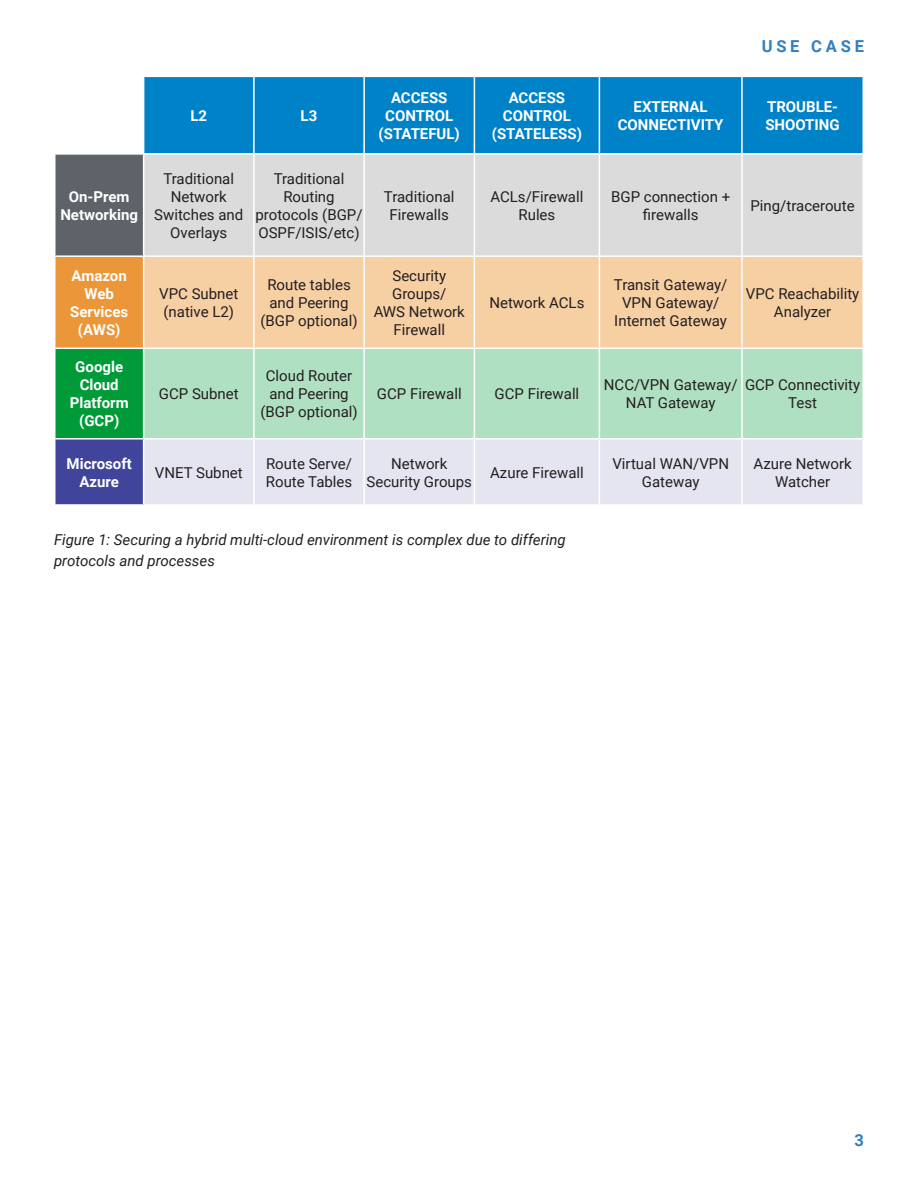
<style>
.page{position:relative;width:918px;height:1188px;background:#fff}
.page>*{position:absolute;margin:0;border:0;box-sizing:border-box;transform-origin:0 0}
.t1{font:700 16.5px "Roboto";letter-spacing:.23em;color:#307fc3}
.t2{font:15px/18px "Roboto";color:#231f20;text-align:center}
.t3{font:700 15px/18px "Roboto";color:#fff;text-align:center}
.t4{font:italic 15px/21.6px "Roboto";color:#231f20}
</style>
<div class="page">
<div style="left:144px;top:77px;width:718px;height:76px;background:#0082c9"></div>
<div style="left:55px;top:154px;width:89px;height:102px;background:#5e6369"></div>
<div style="left:144px;top:155px;width:718px;height:100px;background:#dbdbdb"></div>
<div style="left:55px;top:256px;width:89px;height:92px;background:#eb9638"></div>
<div style="left:144px;top:257px;width:718px;height:91px;background:#f6cfa3"></div>
<div style="left:55px;top:348px;width:89px;height:91px;background:#009a39"></div>
<div style="left:144px;top:349px;width:718px;height:89px;background:#b0e0c2"></div>
<div style="left:55px;top:439px;width:89px;height:66px;background:#40449b"></div>
<div style="left:144px;top:440px;width:718px;height:64px;background:#e4e5f1"></div>
<hr style="left:253px;top:77px;width:2px;height:76px;background:#fff">
<hr style="left:363px;top:77px;width:2px;height:76px;background:#fff">
<hr style="left:474px;top:77px;width:1px;height:76px;background:#fff">
<hr style="left:599px;top:77px;width:1px;height:76px;background:#fff">
<hr style="left:741px;top:77px;width:2px;height:76px;background:#fff">
<hr style="left:54px;top:153px;width:90px;height:2px;background:#fff">
<hr style="left:54px;top:155px;width:2px;height:100px;background:#fff">
<hr style="left:143px;top:155px;width:1px;height:100px;background:#fff">
<hr style="left:253px;top:155px;width:2px;height:100px;background:#fff">
<hr style="left:363px;top:155px;width:2px;height:100px;background:#fff">
<hr style="left:474px;top:155px;width:1px;height:100px;background:#fff">
<hr style="left:599px;top:155px;width:1px;height:100px;background:#fff">
<hr style="left:741px;top:155px;width:2px;height:100px;background:#fff">
<hr style="left:54px;top:255px;width:90px;height:2px;background:#fff">
<hr style="left:54px;top:257px;width:2px;height:91px;background:#fff">
<hr style="left:143px;top:257px;width:1px;height:91px;background:#fff">
<hr style="left:253px;top:257px;width:2px;height:91px;background:#fff">
<hr style="left:363px;top:257px;width:2px;height:91px;background:#fff">
<hr style="left:474px;top:257px;width:1px;height:91px;background:#fff">
<hr style="left:599px;top:257px;width:1px;height:91px;background:#fff">
<hr style="left:741px;top:257px;width:2px;height:91px;background:#fff">
<hr style="left:54px;top:348px;width:90px;height:1px;background:#fff">
<hr style="left:54px;top:349px;width:2px;height:89px;background:#fff">
<hr style="left:143px;top:349px;width:1px;height:89px;background:#fff">
<hr style="left:253px;top:349px;width:2px;height:89px;background:#fff">
<hr style="left:363px;top:349px;width:2px;height:89px;background:#fff">
<hr style="left:474px;top:349px;width:1px;height:89px;background:#fff">
<hr style="left:599px;top:349px;width:1px;height:89px;background:#fff">
<hr style="left:741px;top:349px;width:2px;height:89px;background:#fff">
<hr style="left:54px;top:438px;width:90px;height:2px;background:#fff">
<hr style="left:54px;top:440px;width:2px;height:64px;background:#fff">
<hr style="left:143px;top:440px;width:1px;height:64px;background:#fff">
<hr style="left:253px;top:440px;width:2px;height:64px;background:#fff">
<hr style="left:363px;top:440px;width:2px;height:64px;background:#fff">
<hr style="left:474px;top:440px;width:1px;height:64px;background:#fff">
<hr style="left:599px;top:440px;width:1px;height:64px;background:#fff">
<hr style="left:741px;top:440px;width:2px;height:64px;background:#fff">
<hr style="left:54px;top:504px;width:90px;height:2px;background:#fff">
<p class="t3" style="left:60px;top:187px;width:79px">On-Prem<br>Networking</p>
<p class="t3" style="left:70px;top:266px;width:60px">Amazon<br>Web<br>Services (AWS)</p>
<p class="t3" style="left:70px;top:357px;width:61px">Google<br>Cloud<br>Platform (GCP)</p>
<p class="t3" style="left:190px;top:106px;width:18px">L2</p>
<p class="t3" style="left:301px;top:106px;width:18px">L3</p>
<p class="t2" style="left:154px;top:169px;width:91px">Traditional<br>Network<br>Switches and<br>Overlays</p>
<p class="t2" style="left:256px;top:169px;width:109px">Traditional<br>Routing protocols (BGP/<br>OSPF/ISIS/etc)</p>
<p class="t1" style="left:762px;top:34px;width:104px">USE CASE</p>
<p class="t3" style="left:379px;top:88px;width:83px">ACCESS<br>CONTROL (STATEFUL)</p>
<p class="t3" style="left:492px;top:88px;width:92px">ACCESS<br>CONTROL (STATELESS)</p>
<p class="t3" style="left:618px;top:97px;width:107px">EXTERNAL<br>CONNECTIVITY</p>
<p class="t3" style="left:765px;top:97px;width:76px;text-align:left">TROUBLE-<br>SHOOTING</p>
<p class="t2" style="left:384px;top:187px;width:72px">Traditional<br>Firewalls</p>
<p class="t2" style="left:490px;top:187px;width:94px">ACLs/Firewall<br>Rules</p>
<p class="t2" style="left:611px;top:187px;width:121px">BGP connection + firewalls</p>
<p class="t2" style="left:751px;top:196px;width:106px">Ping/traceroute</p>
<p class="t2" style="left:159px;top:284px;width:81px;text-align:left">VPC Subnet (native L2)</p>
<p class="t2" style="left:260px;top:275px;width:99px">Route tables and Peering (BGP optional)</p>
<p class="t2" style="left:374px;top:266px;width:93px">Security<br>Groups/<br>AWS Network<br>Firewall</p>
<p class="t2" style="left:489px;top:293px;width:97px">Network ACLs</p>
<p class="t2" style="left:614px;top:275px;width:115px">Transit Gateway/<br>VPN Gateway/<br>Internet Gateway</p>
<p class="t2" style="left:746px;top:284px;width:115px">VPC Reachability<br>Analyzer</p>
<p class="t2" style="left:159px;top:384px;width:81px">GCP Subnet</p>
<p class="t2" style="left:260px;top:366px;width:99px">Cloud Router and Peering (BGP optional)</p>
<p class="t2" style="left:377px;top:384px;width:86px">GCP Firewall</p>
<p class="t2" style="left:495px;top:384px;width:86px">GCP Firewall</p>
<p class="t2" style="left:604px;top:375px;width:135px">NCC/VPN Gateway/<br>NAT Gateway</p>
<p class="t2" style="left:745px;top:375px;width:117px">GCP Connectivity<br>Test</p>
<p class="t3" style="left:67px;top:454px;width:67px">Microsoft<br>Azure</p>
<p class="t2" style="left:155px;top:463px;width:89px">VNET Subnet</p>
<p class="t2" style="left:266px;top:454px;width:88px;text-align:left">Route Serve/<br>Route Tables</p>
<p class="t2" style="left:367px;top:454px;width:107px">Network<br>Security Groups</p>
<p class="t2" style="left:490px;top:463px;width:95px">Azure Firewall</p>
<p class="t2" style="left:612px;top:454px;width:118px">Virtual WAN/VPN<br>Gateway</p>
<p class="t2" style="left:754px;top:454px;width:100px">Azure Network<br>Watcher</p>
<p class="t4" style="left:54px;top:528px;width:513px">Figure 1: Securing a hybrid multi-cloud environment is complex due to differing protocols and processes</p>
<p class="t1" style="left:855px;top:1129px;width:11px">3</p>
</div>
